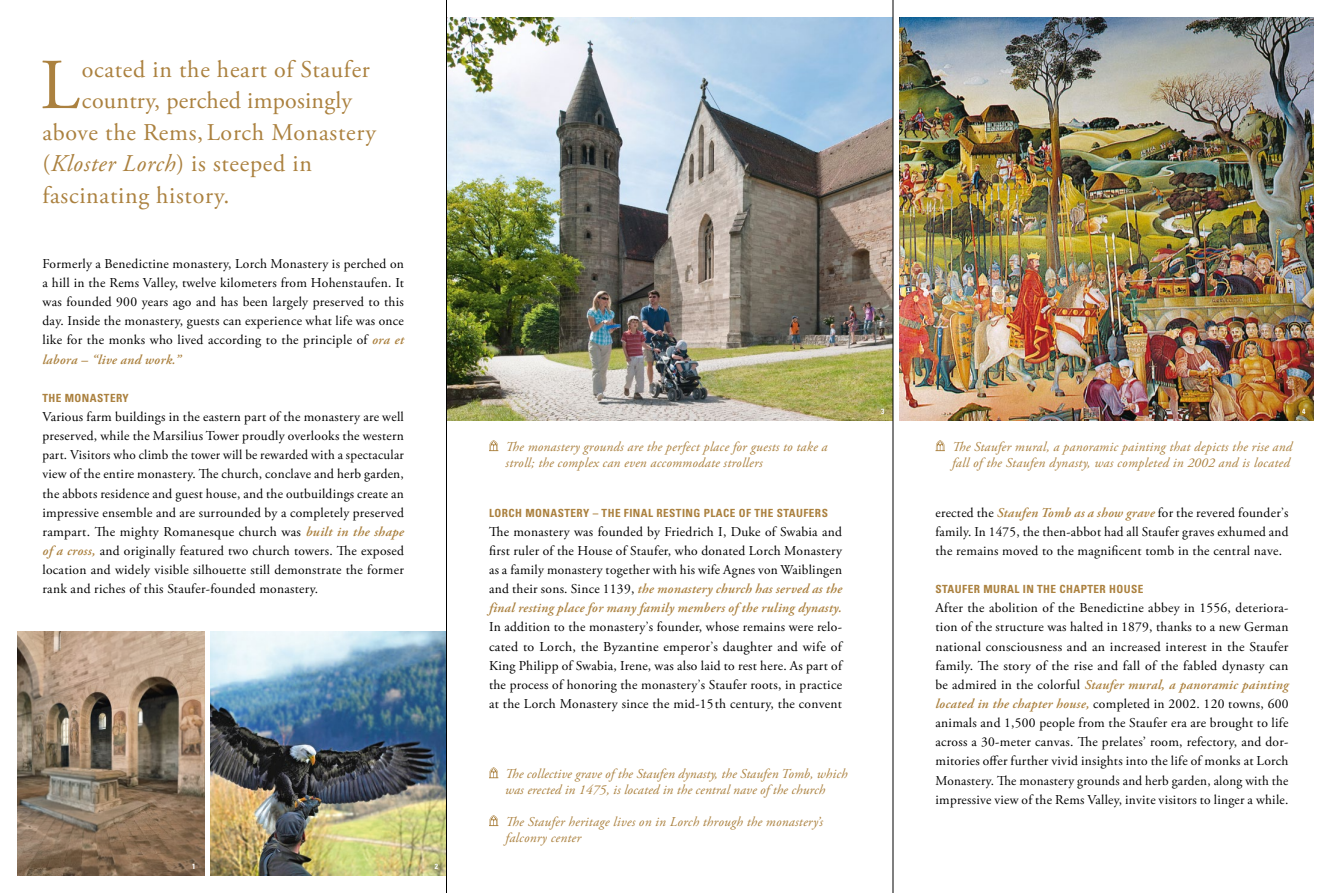
<style>
.page{position:relative;width:1331px;height:893px;background:#fff}
.page>*{position:absolute;margin:0;border:0;box-sizing:border-box;transform-origin:0 0}
.t1{font:71.55px "Adobe Garamond Pro";color:#ab813f}
.t2{font:24px "Adobe Garamond Pro";letter-spacing:.03em;color:#ab813f}
.t3{font:24px "Adobe Garamond Pro";letter-spacing:.01em;color:#ab813f}
.t4{font:13.5px/19.2px "Adobe Garamond Pro";letter-spacing:.02em;color:#000;text-align:justify}
.t5{font:italic 13.5px/16.5px "Adobe Garamond Pro";letter-spacing:.02em;color:#ab813f}
.t6{font:700 condensed 11.25px "Univers LT Std";letter-spacing:.04em;color:#ab813f}
.t7{font:700 condensed 7.5px "Univers LT Std";color:#fff}
.s1{font-style:italic}
.s2{font-weight:600;font-style:italic;color:#ab813f}
</style>
<div class="page">
<svg style="left:489px;top:440px;width:9px;height:11px"></svg>
<svg style="left:489px;top:815px;width:9px;height:11px"></svg>
<svg style="left:489px;top:767px;width:9px;height:11px"></svg>
<svg style="left:935px;top:440px;width:10px;height:11px"></svg>
<img style="left:210px;top:631px;width:236px;height:245px">
<img style="left:447px;top:17px;width:446px;height:404px">
<img style="left:17px;top:631px;width:187px;height:245px">
<img style="left:899px;top:17px;width:415px;height:404px">
<div style="left:868px;top:396px;width:30px;height:31px;background:#000;opacity:.75"></div>
<div style="left:427px;top:856px;width:19px;height:21px;background:#000;opacity:.75"></div>
<hr style="left:446px;top:0;width:1px;height:893px;background:#000">
<hr style="left:893px;top:0;width:1px;height:893px;background:#000">
<h1 class="t1" style="left:40px;top:42px;width:41px">L</h1>
<h2 class="t2" style="left:82px;top:55px;width:290px">ocated in the heart of Staufer</h2>
<h2 class="t3" style="left:82px;top:86px;width:272px">country, perched imposingly</h2>
<h2 class="t2" style="left:43px;top:118px;width:335px">above the Rems, Lorch Monastery</h2>
<h2 class="t2" style="left:43px;top:149px;width:271px">(<span class="s1">Kloster Lorch</span>) is steeped in</h2>
<h2 class="t2" style="left:43px;top:181px;width:188px">fascinating history.</h2>
<p class="t4" style="left:43px;top:254px;width:363px">Formerly a Benedictine monastery, Lorch Monastery is perched on a hill in the Rems Valley, twelve kilometers from Hohenstaufen. It was founded 900 years ago and has been largely preserved to this day. Inside the monastery, guests can experience what life was once like for the monks who lived according to the principle of <span class="s2">ora et labora – “live and work.”</span></p>
<p class="t6" style="left:43px;top:391px;width:88px">THE MONASTERY</p>
<p class="t4" style="left:43px;top:408px;width:363px">Various farm buildings in the eastern part of the monastery are well preserved, while the Marsilius Tower proudly overlooks the western part. Visitors who climb the tower will be rewarded with a spectacular view of the entire monastery. The church, conclave and herb garden, the abbots residence and guest house, and the outbuildings create an impressive ensemble and are surrounded by a completely preserved rampart. The mighty Romanesque church was <span class="s2">built in the shape of a cross,</span> and originally featured two church towers. The exposed location and widely visible silhouette still demonstrate the former rank and riches of this Staufer-founded monastery.</p>
<p class="t7" style="left:192px;top:862px;width:5px">1</p>
<p class="t7" style="left:435px;top:862px;width:5px">2</p>
<p class="t5" style="left:506px;top:439px;width:324px">The monastery grounds are the perfect place for guests to take a stroll; the complex can even accommodate strollers</p>
<p class="t6" style="left:489px;top:506px;width:340px">LORCH MONASTERY – THE FINAL RESTING PLACE OF THE STAUFERS</p>
<p class="t4" style="left:489px;top:522px;width:354px">The monastery was founded by Friedrich I, Duke of Swabia and first ruler of the House of Staufer, who donated Lorch Monastery as a family monastery together with his wife Agnes von Waiblingen and their sons. Since 1139, <span class="s2">the monastery church has served as the final resting place for many family members of the ruling dynasty.</span></p>
<p class="t4" style="left:489px;top:618px;width:354px">In addition to the monastery’s founder, whose remains were relo&shy;cated to Lorch, the Byzantine emperor’s daughter and wife of King Philipp of Swabia, Irene, was also laid to rest here. As part of the process of honoring the monastery’s Staufer roots, in practice at the Lorch Monastery since the mid-15th century, the convent</p>
<p class="t5" style="left:505px;top:766px;width:344px">The collective grave of the Staufen dynasty, the Staufen Tomb, which was erected in 1475, is located in the central nave of the church</p>
<p class="t5" style="left:506px;top:813px;width:319px">The Staufer heritage lives on in Lorch through the monastery’s falconry center</p>
<p class="t7" style="left:881px;top:406px;width:5px">3</p>
<p class="t7" style="left:1302px;top:406px;width:5px">4</p>
<p class="t5" style="left:952px;top:439px;width:342px">The Staufer mural, a panoramic painting that depicts the rise and fall of the Staufen dynasty, was completed in 2002 and is located</p>
<p class="t4" style="left:935px;top:503px;width:354px">erected the <span class="s2">Staufen Tomb as a show grave</span> for the revered founder’s family. In 1475, the then-abbot had all Staufer graves exhumed and the remains moved to the magnificent tomb in the central nave.</p>
<p class="t6" style="left:935px;top:582px;width:209px">STAUFER MURAL IN THE CHAPTER HOUSE</p>
<p class="t4" style="left:935px;top:599px;width:354px">After the abolition of the Benedictine abbey in 1556, deteriora&shy;tion of the structure was halted in 1879, thanks to a new German national consciousness and an increased interest in the Staufer family. The story of the rise and fall of the fabled dynasty can be admired in the colorful <span class="s2">Staufer mural, a panoramic painting located in the chapter house,</span> completed in 2002. 120 towns, 600 animals and 1,500 people from the Staufer era are brought to life across a 30-meter canvas. The prelates’ room, refectory, and dor&shy;mitories offer further vivid insights into the life of monks at Lorch Monastery. The monastery grounds and herb garden, along with the impressive view of the Rems Valley, invite visitors to linger a while.</p>
</div>
